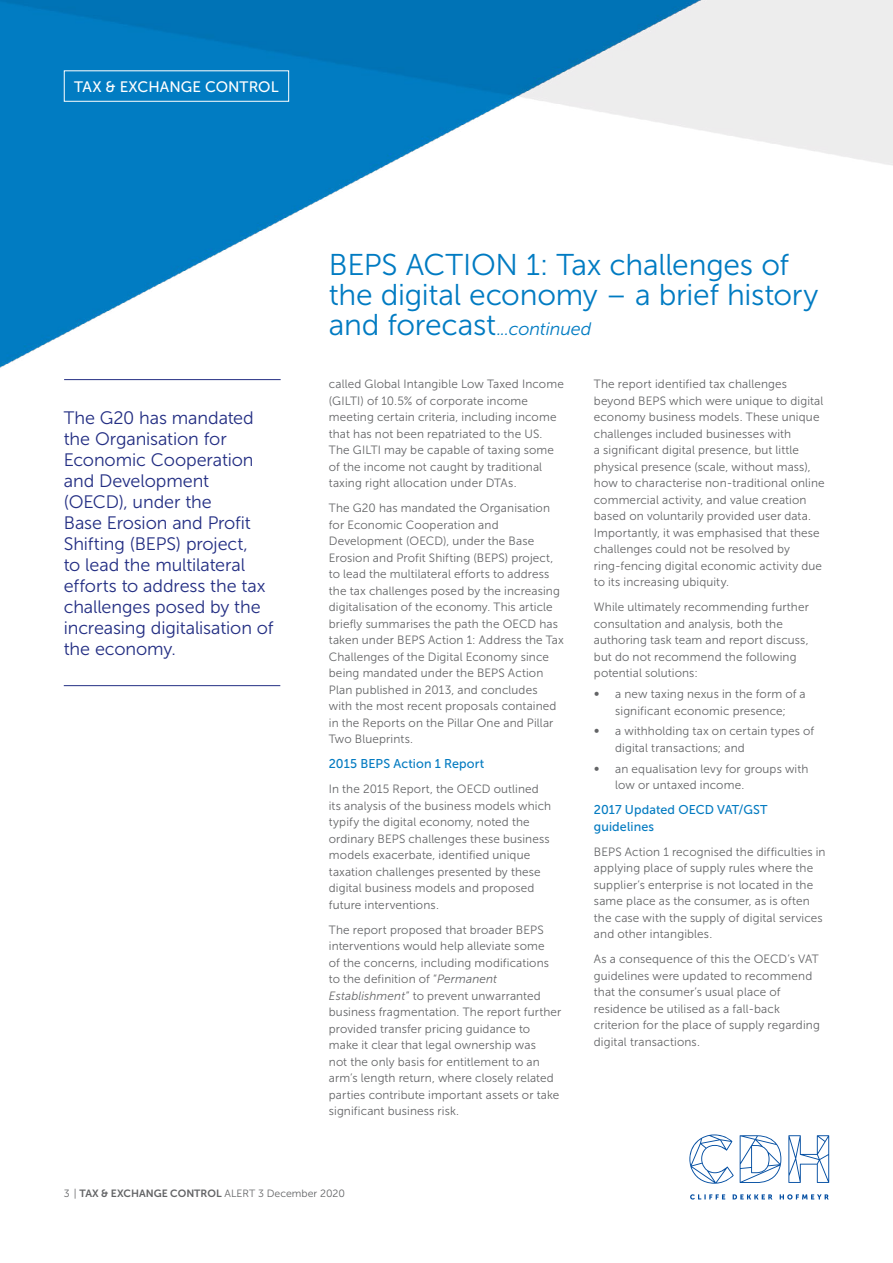
<style>
.page{position:relative;width:893px;height:1263px;background:#fff}
.page>*{position:absolute;margin:0;border:0;box-sizing:border-box;transform-origin:0 0}
.t1{font:30px/30px "Museo Sans 300";letter-spacing:-.01em;color:#007bc2}
.t2{font:18px/21px "Museo Sans 300";letter-spacing:-.005em;color:#232e83}
.t3{font:italic 18px "Museo Sans 300";letter-spacing:-.005em;color:#007bc2}
.t4{font:15.15px "Museo Sans 500";letter-spacing:.005em;color:#fff}
.t5{font:12.75px/16.5px "Museo Sans 500";letter-spacing:.01em;color:#047bc1}
.t6{font:12px/16.5px "Museo Sans 300";letter-spacing:.01em;color:#636466}
.t7{font:10.5px "Museo Sans 300";color:#636466}
.s1{font-style:normal;font-size:30px}
.s2{font-style:italic}
.s3{font-family:"Museo Sans 700"}
</style>
<div class="page">
<svg style="left:690px;top:1194px;width:139px;height:5px"></svg>
<svg style="left:689px;top:1134px;width:45px;height:50px"></svg>
<svg style="left:740px;top:1135px;width:41px;height:48px"></svg>
<svg style="left:788px;top:1135px;width:41px;height:48px"></svg>
<img style="left:0;top:0;width:893px;height:381px">
<hr style="left:64px;top:379px;width:217px;height:1px;background:#232e83">
<hr style="left:64px;top:685px;width:216px;height:1px;background:#232e83">
<div style="left:64px;top:70px;width:225px;height:32px;border:1px solid #fff"></div>
<p class="t4" style="left:74px;top:78px;width:206px">TAX &amp; EXCHANGE CONTROL</p>
<p class="t2" style="left:64px;top:407px;width:211px">The G20 has mandated the Organisation for<br>Economic Cooperation and Development (OECD), under the<br>Base Erosion and Profit<br>Shifting (BEPS) project,<br>to lead the multilateral efforts to address the tax challenges posed by the increasing digitalisation of the economy.</p>
<h1 class="t1" style="left:329px;top:250px;width:491px">BEPS ACTION 1: Tax challenges of the digital economy – a brief history</h1>
<h2 class="t3" style="left:329px;top:319px;width:264px"><span class="s1">and forecast</span>...continued</h2>
<p class="t6" style="left:329px;top:376px;width:237px">called Global Intangible Low Taxed Income (GILTI) of 10.5% of corporate income meeting certain criteria, including income that has not been repatriated to the US.<br>The GILTI may be capable of taxing some of the income not caught by traditional taxing right allocation under DTAs.</p>
<p class="t6" style="left:329px;top:500px;width:237px">The G20 has mandated the Organisation for Economic Cooperation and Development (OECD), under the Base Erosion and Profit Shifting (BEPS) project, to lead the multilateral efforts to address the tax challenges posed by the increasing digitalisation of the economy. This article briefly summarises the path the OECD has taken under BEPS Action 1: Address the Tax Challenges of the Digital Economy since being mandated under the BEPS Action Plan published in 2013, and concludes<br>with the most recent proposals contained in the Reports on the Pillar One and Pillar Two Blueprints.</p>
<p class="t5" style="left:329px;top:756px;width:157px">2015 BEPS Action 1 Report</p>
<p class="t6" style="left:329px;top:781px;width:224px">In the 2015 Report, the OECD outlined its analysis of the business models which typify the digital economy, noted the ordinary BEPS challenges these business models exacerbate, identified unique taxation challenges presented by these digital business models and proposed future interventions.</p>
<p class="t6" style="left:329px;top:921px;width:234px">The report proposed that broader BEPS interventions would help alleviate some<br>of the concerns, including modifications to the definition of “<span class="s2">Permanent Establishment</span>” to prevent unwarranted business fragmentation. The report further provided transfer pricing guidance to make it clear that legal ownership was<br>not the only basis for entitlement to an arm’s length return, where closely related parties contribute important assets or take significant business risk.</p>
<p class="t6" style="left:594px;top:376px;width:232px">The report identified tax challenges beyond BEPS which were unique to digital economy business models. These unique challenges included businesses with<br>a significant digital presence, but little physical presence (scale, without mass), how to characterise non-traditional online commercial activity, and value creation based on voluntarily provided user data.<br>Importantly, it was emphasised that these challenges could not be resolved by ring-fencing digital economic activity due to its increasing ubiquity.</p>
<p class="t6" style="left:594px;top:599px;width:217px">While ultimately recommending further consultation and analysis, both the authoring task team and report discuss, but do not recommend the following potential solutions:</p>
<p class="t6" style="left:594px;top:686px;width:7px">∞</p>
<p class="t6" style="left:615px;top:686px;width:192px">a new taxing nexus in the form of a significant economic presence;</p>
<p class="t6" style="left:594px;top:723px;width:7px">∞</p>
<p class="t6" style="left:615px;top:723px;width:201px">a withholding tax on certain types of digital transactions; and</p>
<p class="t6" style="left:594px;top:760px;width:7px">∞</p>
<p class="t6" style="left:615px;top:760px;width:195px">an equalisation levy for groups with low or untaxed income.</p>
<p class="t5" style="left:594px;top:801px;width:175px">2017 Updated OECD VAT/GST guidelines</p>
<p class="t6" style="left:594px;top:843px;width:233px">BEPS Action 1 recognised the difficulties in applying place of supply rules where the supplier’s enterprise is not located in the same place as the consumer, as is often the case with the supply of digital services and other intangibles.</p>
<p class="t6" style="left:594px;top:951px;width:227px">As a consequence of this the OECD’s VAT guidelines were updated to recommend that the consumer’s usual place of residence be utilised as a fall-back criterion for the place of supply regarding digital transactions.</p>
<p class="t7" style="left:64px;top:1188px;width:283px">3 | <span class="s3">TAX &amp; EXCHANGE CONTROL</span> ALERT 3 December 2020</p>
</div>
